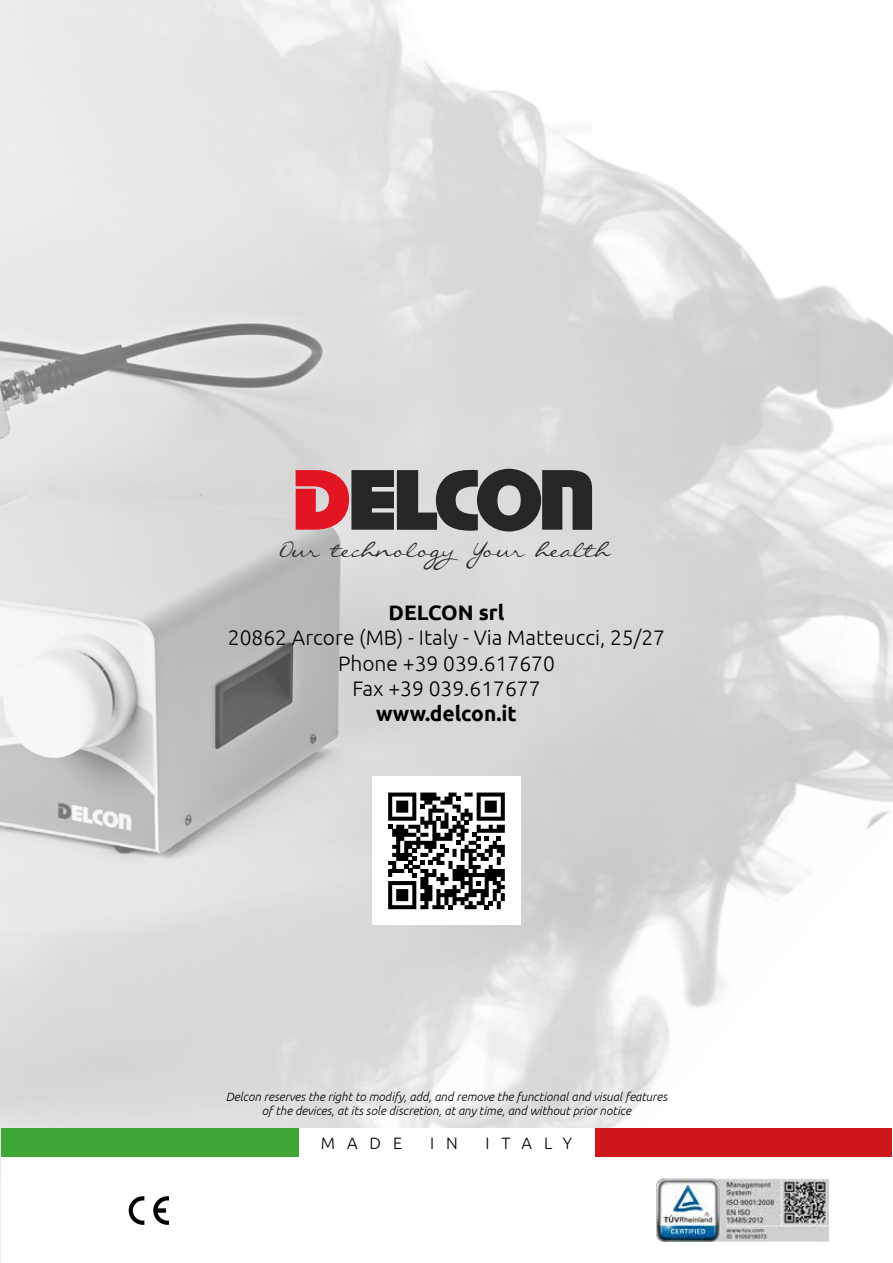
<style>
.page{position:relative;width:893px;height:1263px;background:#fff}
.page>*{position:absolute;margin:0;border:0;box-sizing:border-box;transform-origin:0 0}
.t1{font:31.2px "Callie Hand";color:#262626}
.t2{font:300 21px/25.2px "Ubuntu";color:#000;text-align:center}
.t3{font:700 21px "Ubuntu";color:#000}
.t4{font:300 16.5px "Ubuntu";letter-spacing:.725em;color:#000}
.t5{font:italic 300 12px/14.4px "Ubuntu";color:#000;text-align:center}
</style>
<div class="page">
<img style="left:0;top:0;width:893px;height:1263px">
<div style="left:1px;top:1157px;width:891px;height:106px;background:#fff"></div>
<svg style="left:296px;top:469px;width:296px;height:62px;background:#735658"></svg>
<img style="left:656px;top:1178px;width:172px;height:63px">
<svg style="left:129px;top:1196px;width:15px;height:29px"></svg>
<svg style="left:153px;top:1196px;width:16px;height:29px"></svg>
<div style="left:372px;top:776px;width:149px;height:149px;background:#fff"></div>
<svg style="left:388px;top:792px;width:117px;height:117px"></svg>
<div style="left:1px;top:1128px;width:297px;height:29px;background:#3fa535"></div>
<div style="left:299px;top:1128px;width:297px;height:29px;background:#fff"></div>
<div style="left:596px;top:1128px;width:296px;height:29px;background:#cd171a"></div>
<h1 class="t1" style="left:276px;top:538px;width:336px">Our technology Your health</h1>
<h2 class="t3" style="left:389px;top:600px;width:117px">DELCON srl</h2>
<h2 class="t2" style="left:228px;top:625px;width:439px">20862 Arcore (MB) - Italy - Via Matteucci, 25/27<br>Phone +39 039.617670<br>Fax +39 039.617677</h2>
<h2 class="t3" style="left:376px;top:701px;width:142px">www.delcon.it</h2>
<p class="t5" style="left:226px;top:1089px;width:443px">Delcon reserves the right to modify, add, and remove the functional and visual features of the devices, at its sole discretion, at any time, and without prior notice</p>
<h3 class="t4" style="left:321px;top:1133px;width:83px">MADE</h3>
<h3 class="t4" style="left:430px;top:1133px;width:29px">I N</h3>
<h3 class="t4" style="left:485px;top:1133px;width:88px">ITALY</h3>
</div>
